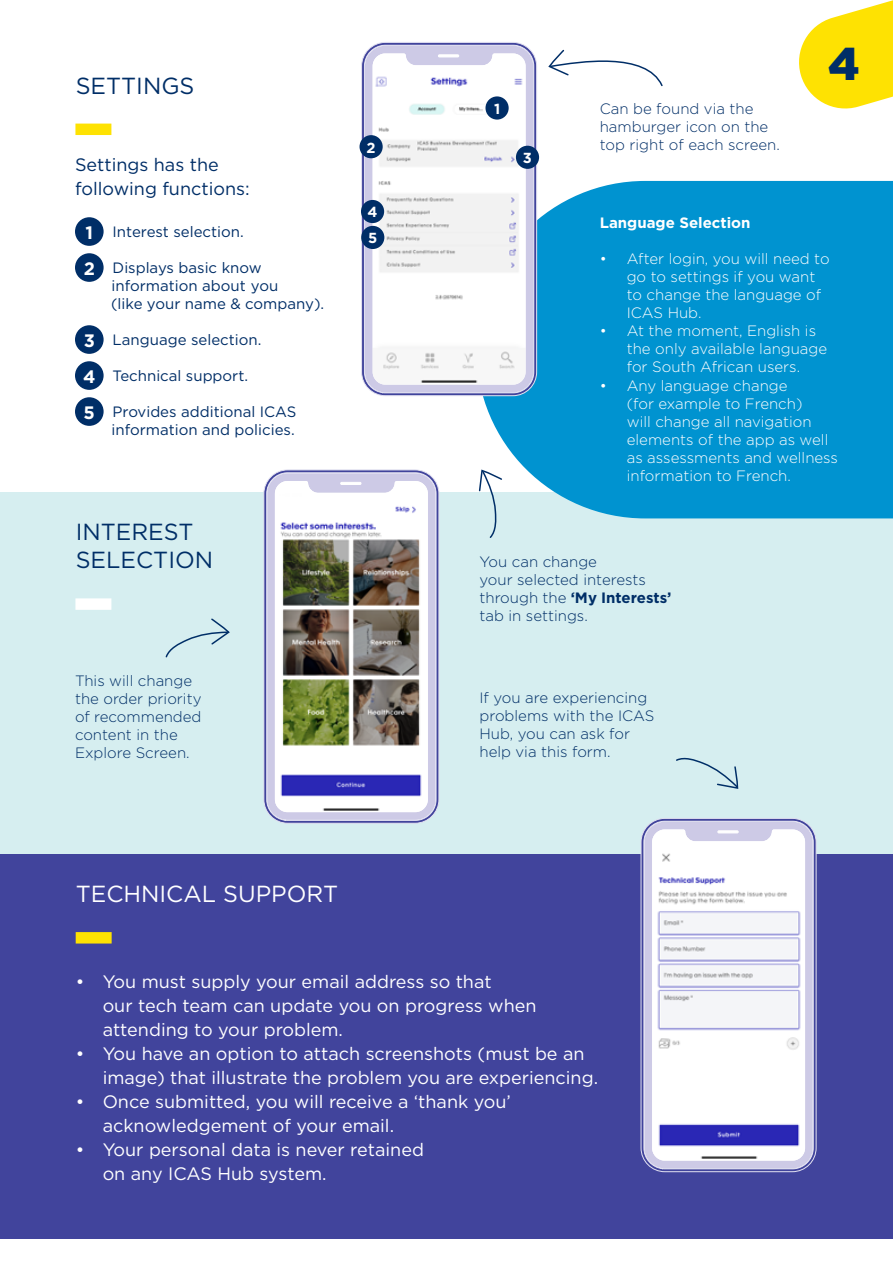
<style>
.page{position:relative;width:893px;height:1263px;background:#fff}
.page>*{position:absolute;margin:0;border:0;box-sizing:border-box;transform-origin:0 0}
.t1{font:900 45.9px "Gotham";color:#002e67}
.t2{font:23.25px/28.5px "Gotham";color:#002e67}
.t3{font:23.25px "Gotham";color:#fff}
.t4{font:18px/24px "Gotham";color:#fff}
.t5{font:18px/24px "Gotham";color:#002e67}
.t6{font:700 18px "Gotham";color:#fff}
.t7{font:300 15px/18px "Gotham";color:#fff}
.t8{font:300 15px/18px "Gotham";color:#002e67}
.t9{font:15px/18px "Gotham";color:#002e67}
.t10{font:700 15px "Gotham";color:#fff}
.t11{font:700 14.55px/26px "Gotham";color:#fff}
.s1{font-weight:700;font-size:18px;color:#fff}
.s2{font-weight:700}
</style>
<div class="page">
<div style="left:0;top:493px;width:893px;height:428px;background:#d6eef0"></div>
<div style="left:0;top:854px;width:893px;height:385px;background:#41449c"></div>
<div style="left:476px;top:181px;width:417px;height:337px;background:#0093d0"></div>
<div style="left:75px;top:124px;width:36px;height:11px;background:#fee202"></div>
<div style="left:75px;top:598px;width:36px;height:12px;background:#fff"></div>
<svg style="left:361px;top:42px;width:176px;height:354px;background:#babadc"></svg>
<img style="left:373px;top:54px;width:153px;height:330px">
<svg style="left:263px;top:469px;width:177px;height:355px;background:#bdbddd"></svg>
<img style="left:275px;top:481px;width:153px;height:331px">
<svg style="left:640px;top:818px;width:177px;height:354px;background:#b0b0d7"></svg>
<img style="left:652px;top:829px;width:153px;height:331px">
<svg style="left:548px;top:49px;width:115px;height:38px"></svg>
<div style="left:75px;top:217px;width:29px;height:29px;background:#002e67;border-radius:50%"></div>
<div style="left:75px;top:253px;width:29px;height:29px;background:#002e67;border-radius:50%"></div>
<div style="left:75px;top:325px;width:29px;height:29px;background:#002e67;border-radius:50%"></div>
<div style="left:75px;top:361px;width:29px;height:29px;background:#002e67;border-radius:50%"></div>
<div style="left:75px;top:397px;width:29px;height:29px;background:#002e67;border-radius:50%"></div>
<div style="left:359px;top:135px;width:24px;height:23px;background:#002e67;border-radius:50%"></div>
<div style="left:516px;top:146px;width:23px;height:23px;background:#002e67;border-radius:50%"></div>
<div style="left:361px;top:200px;width:23px;height:23px;background:#002e67;border-radius:50%"></div>
<div style="left:361px;top:226px;width:23px;height:23px;background:#002e67;border-radius:50%"></div>
<div style="left:485px;top:96px;width:24px;height:24px;background:#002e67;border-radius:50%"></div>
<svg style="left:165px;top:618px;width:65px;height:40px"></svg>
<svg style="left:676px;top:757px;width:63px;height:32px"></svg>
<svg style="left:478px;top:469px;width:25px;height:69px"></svg>
<div style="left:76px;top:932px;width:36px;height:11px;background:#fee202"></div>
<svg style="left:799px;top:0;width:94px;height:109px"></svg>
<p class="t2" style="left:76px;top:71px;width:120px">SETTINGS</p>
<p class="t5" style="left:75px;top:152px;width:176px">Settings has the following functions:</p>
<p class="t6" style="left:85px;top:220px;width:9px">1</p>
<p class="t9" style="left:113px;top:222px;width:133px">Interest selection.</p>
<p class="t9" style="left:111px;top:258px;width:215px;text-indent:-27px"><span class="s1">2</span> Displays basic know information about you<br>(like your name &amp; company).</p>
<p class="t9" style="left:84px;top:330px;width:179px"><span class="s1">3</span> Language selection.</p>
<p class="t9" style="left:83px;top:366px;width:167px"><span class="s1">4</span> Technical support.</p>
<p class="t9" style="left:84px;top:402px;width:214px;text-align:right"><span class="s1">5</span> Provides additional ICAS information and policies.</p>
<p class="t2" style="left:76px;top:517px;width:139px">INTEREST<br>SELECTION</p>
<p class="t8" style="left:75px;top:672px;width:128px">This will change the order priority of recommended content in the<br>Explore Screen.</p>
<p class="t11" style="left:367px;top:134px;width:11px">2</p>
<p class="t11" style="left:368px;top:199px;width:12px">4<br>5</p>
<p class="t3" style="left:76px;top:879px;width:264px">TECHNICAL SUPPORT</p>
<p class="t11" style="left:494px;top:96px;width:8px">1</p>
<p class="t11" style="left:523px;top:145px;width:11px">3</p>
<p class="t8" style="left:600px;top:100px;width:182px">Can be found via the hamburger icon on the top right of each screen.</p>
<h1 class="t1" style="left:828px;top:32px;width:33px">4</h1>
<p class="t10" style="left:600px;top:213px;width:152px">Language Selection</p>
<p class="t7" style="left:627px;top:250px;width:204px;text-indent:-27px">• After login, you will need to go to settings if you want to change the language of<br>ICAS Hub.</p>
<p class="t7" style="left:627px;top:322px;width:202px;text-indent:-27px">• At the moment, English is the only available language for South African users.</p>
<p class="t7" style="left:627px;top:376px;width:213px;text-indent:-27px">• Any language change<br>(for example to French)<br>will change all navigation elements of the app as well as assessments and wellness information to French.</p>
<p class="t8" style="left:479px;top:552px;width:193px">You can change<br>your selected interests through the <span class="s2">‘My Interests’ </span>tab in settings.</p>
<p class="t8" style="left:479px;top:688px;width:176px">If you are experiencing problems with the ICAS<br>Hub, you can ask for help via this form.</p>
<p class="t4" style="left:103px;top:969px;width:435px;text-indent:-27px">• You must supply your email address so that<br>our tech team can update you on progress when attending to your problem.</p>
<p class="t4" style="left:103px;top:1041px;width:497px;text-indent:-27px">• You have an option to attach screenshots (must be an image) that illustrate the problem you are experiencing.</p>
<p class="t4" style="left:103px;top:1089px;width:410px;text-indent:-27px">• Once submitted, you will receive a ‘thank you’ acknowledgement of your email.</p>
<p class="t4" style="left:103px;top:1137px;width:323px;text-indent:-27px">• Your personal data is never retained on any ICAS Hub system.</p>
</div>
